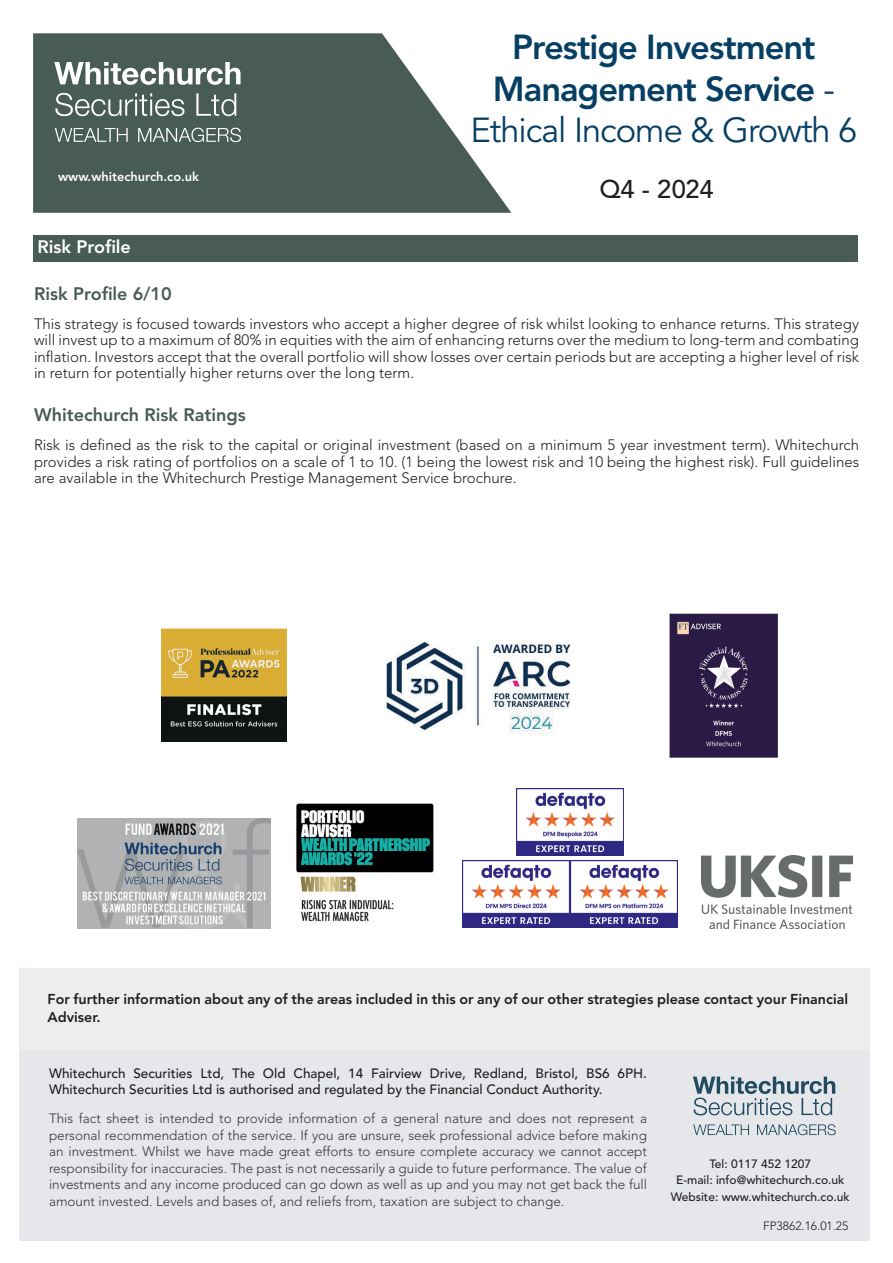
<style>
.page{position:relative;width:893px;height:1263px;background:#fff}
.page>*{position:absolute;margin:0;border:0;box-sizing:border-box;transform-origin:0 0}
.t1{font:800 34.5px/41.4px "Avenir LT Std";letter-spacing:-.03em;color:#063f63;text-align:center}
.t2{font:500 25.5px "Avenir LT Std";color:#231f20}
.t3{font:800 18px "Avenir LT Std";color:#485b57}
.t4{font:800 18px "Avenir LT Std";color:#fff}
.t5{font:300 15px/16.5px "Avenir LT Std";color:#231f20;text-align:justify}
.t6{font:800 14.25px/18px "Avenir LT Std";color:#231f20}
.t7{font:300 13.5px/16.5px "Avenir LT Std";color:#383839;text-align:justify}
.t8{font:500 13.5px/16.5px "Avenir LT Std";color:#231f20}
.t9{font:800 12.75px "Avenir LT Std";color:#fff}
.t10{font:500 12px/16.5px "Avenir LT Std";color:#231f20;text-align:center}
.t11{font:300 12px "Avenir LT Std";color:#231f20}
.s1{font-weight:400}
</style>
<div class="page">
<div style="left:19px;top:968px;width:851px;height:82px;background:#eeedec"></div>
<div style="left:19px;top:1050px;width:851px;height:190px;background:#e5e7ea"></div>
<svg style="left:693px;top:1124px;width:143px;height:11px"></svg>
<svg style="left:693px;top:1076px;width:142px;height:39px"></svg>
<svg style="left:33px;top:33px;width:478px;height:180px;fill:#485b57"></svg>
<svg style="left:55px;top:128px;width:186px;height:14px;background:#768481"></svg>
<svg style="left:55px;top:93px;width:181px;height:23px;background:#71807d"></svg>
<svg style="left:54px;top:62px;width:187px;height:23px"></svg>
<img style="left:77px;top:818px;width:194px;height:111px">
<img style="left:162px;top:628px;width:125px;height:113px">
<img style="left:669px;top:614px;width:108px;height:143px">
<img style="left:386px;top:640px;width:185px;height:95px">
<img style="left:701px;top:855px;width:152px;height:74px">
<img style="left:516px;top:788px;width:108px;height:68px">
<img style="left:462px;top:860px;width:216px;height:68px">
<img style="left:296px;top:803px;width:138px;height:119px">
<div style="left:33px;top:235px;width:825px;height:26px;background:#485b57"></div>
<p class="t9" style="left:58px;top:169px;width:142px">www.whitechurch.co.uk</p>
<h1 class="t1" style="left:471px;top:27px;width:388px">Prestige Investment<br>Management Service <span class="s1">-<br>Ethical Income &amp; Growth 6</span></h1>
<h2 class="t2" style="left:599px;top:174px;width:116px">Q4 - 2024</h2>
<p class="t4" style="left:37px;top:236px;width:95px">Risk Profile</p>
<p class="t3" style="left:34px;top:283px;width:139px">Risk Profile 6/10</p>
<p class="t5" style="left:34px;top:315px;width:826px">This strategy is focused towards investors who accept a higher degree of risk whilst looking to enhance returns. This strategy will invest up to a maximum of 80% in equities with the aim of enhancing returns over the medium to long-term and combating inflation. Investors accept that the overall portfolio will show losses over certain periods but are accepting a higher level of risk in return for potentially higher returns over the long term.</p>
<p class="t3" style="left:34px;top:404px;width:213px">Whitechurch Risk Ratings</p>
<p class="t5" style="left:34px;top:437px;width:826px">Risk is defined as the risk to the capital or original investment (based on a minimum 5 year investment term). Whitechurch provides a risk rating of portfolios on a scale of 1 to 10. (1 being the lowest risk and 10 being the highest risk). Full guidelines are available in the Whitechurch Prestige Management Service brochure.</p>
<p class="t6" style="left:47px;top:990px;width:802px">For further information about any of the areas included in this or any of our other strategies please contact your Financial<br>Adviser.</p>
<p class="t8" style="left:49px;top:1065px;width:599px">Whitechurch Securities Ltd, The Old Chapel, 14 Fairview Drive, Redland, Bristol, BS6 6PH.<br>Whitechurch Securities Ltd is authorised and regulated by the Financial Conduct Authority.</p>
<p class="t7" style="left:49px;top:1110px;width:599px">This fact sheet is intended to provide information of a general nature and does not represent a personal recommendation of the service. If you are unsure, seek professional advice before making an investment. Whilst we have made great efforts to ensure complete accuracy we cannot accept responsibility for inaccuracies. The past is not necessarily a guide to future performance. The value of investments and any income produced can go down as well as up and you may not get back the full amount invested. Levels and bases of, and reliefs from, taxation are subject to change.</p>
<p class="t10" style="left:671px;top:1155px;width:181px">Tel: 0117 452 1207<br>E-mail: info@whitechurch.co.uk<br>Website: www.whitechurch.co.uk</p>
<p class="t11" style="left:763px;top:1219px;width:87px">FP3862.16.01.25</p>
</div>
